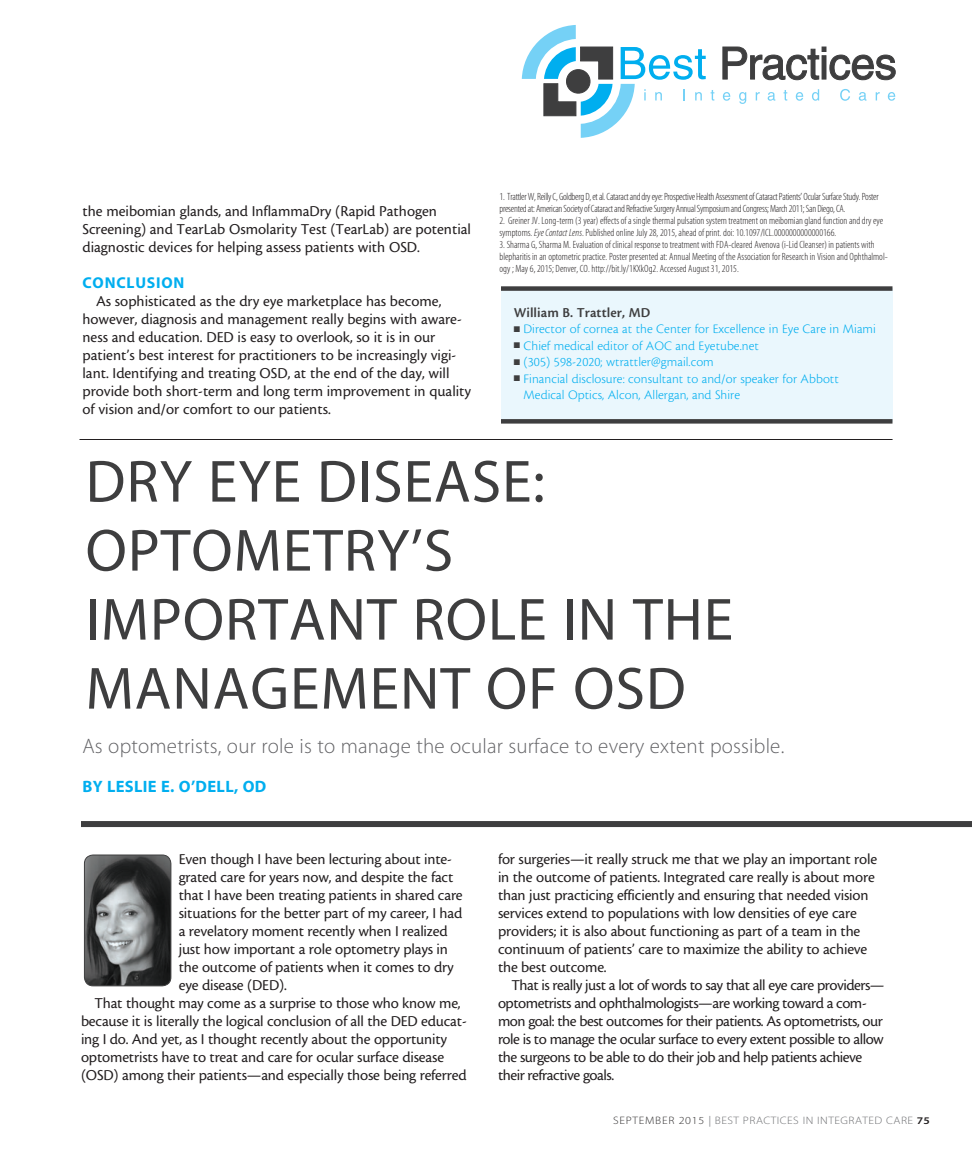
<style>
.page{position:relative;width:972px;height:1161px;background:#fff}
.page>*{position:absolute;margin:0;border:0;box-sizing:border-box;transform-origin:0 0}
.headline{font:60px/69px "Myriad MM 400 600";letter-spacing:.015em;color:#3e3e3f}
.deck{font:21px "Myriad MM 215 600";letter-spacing:.01em;color:#636366}
.author{font:16.5px "Myriad MM 700 600";letter-spacing:.02em;color:#00aeef}
.body{font:15.75px/18px "Cronos MM 408 10";letter-spacing:-.01em;color:#231f20}
.body-2{font:15.75px/18px "Cronos MM 408 10";letter-spacing:-.03em;color:#231f20}
.body_first{font:15.75px/18px "Cronos MM 408 10";letter-spacing:-.01em;color:#231f20}
.subhead{font:15.75px "Myriad MM 700 600";letter-spacing:.05em;color:#00aeef}
.bio_name{font:14.25px "Cronos MM 574 9";letter-spacing:.005em;color:#3e3e3f}
.bio_info{font:13.5px/16.5px "Cronos MM 250 9";letter-spacing:.005em;color:#00aeef}
.t1{font:10.8px "Myriad MM 215 600";letter-spacing:.04em;color:#6c6d70;scale:1.11 1}
.footnote{font:10.5px/12px "Myriad MM 215 300";color:#231f20}
.footnote-2{font:10.5px/12px "Myriad MM 215 300";letter-spacing:-.025em;color:#231f20}
.s1{font-family:"Myriad MM It 215 300"}
.s2{color:#3e3e3f}
.s3{color:#312f30}
.s4{font-family:"Myriad MM 400 600";color:#939598}
.s5{font-family:"Myriad MM 565 600";font-size:10.2px;color:#231f20}
</style>
<div class="page">
<svg style="left:723px;top:92px;width:7px;height:9px"></svg>
<svg style="left:739px;top:92px;width:7px;height:12px"></svg>
<svg style="left:756px;top:92px;width:4px;height:8px"></svg>
<svg style="left:768px;top:92px;width:7px;height:9px"></svg>
<svg style="left:784px;top:90px;width:3px;height:11px"></svg>
<svg style="left:796px;top:92px;width:7px;height:9px"></svg>
<svg style="left:812px;top:89px;width:7px;height:12px"></svg>
<svg style="left:840px;top:89px;width:10px;height:12px"></svg>
<svg style="left:859px;top:92px;width:8px;height:9px"></svg>
<svg style="left:876px;top:92px;width:4px;height:8px"></svg>
<svg style="left:888px;top:92px;width:7px;height:9px"></svg>
<svg style="left:522px;top:25px;width:192px;height:113px"></svg>
<svg style="left:722px;top:46px;width:174px;height:35px"></svg>
<div style="left:501px;top:291px;width:391px;height:128px;background:#eaf7fd"></div>
<div style="left:501px;top:286px;width:391px;height:5px;background:#3e3e3f"></div>
<div style="left:501px;top:419px;width:391px;height:5px;background:#3e3e3f"></div>
<div style="left:81px;top:821px;width:891px;height:6px;background:#3e3e3f"></div>
<img style="left:84px;top:855px;width:87px;height:131px">
<div style="left:84px;top:855px;width:87px;height:131px;border:1px solid #3e3e3f;border-radius:9px"></div>
<hr style="left:80px;top:439px;width:813px;height:1px;background:#231f20">
<p class="body" style="left:82px;top:202px;width:390px">the meibomian glands, and InflammaDry (Rapid Pathogen<br>Screening) and TearLab Osmolarity Test (TearLab) are potential diagnostic devices for helping assess patients with OSD.</p>
<p class="subhead" style="left:82px;top:275px;width:103px">CONCLUSION</p>
<p class="body" style="left:82px;top:292px;width:390px;text-indent:14px">As sophisticated as the dry eye marketplace has become, however, diagnosis and management really begins with aware&shy;ness and education. DED is easy to overlook, so it is in our patient’s best interest for practitioners to be increasingly vigi&shy;lant. Identifying and treating OSD, at the end of the day, will provide both short-term and long term improvement in quality of vision and/or comfort to our patients.</p>
<p class="footnote-2" style="left:500px;top:191px;width:381px">1. Trattler W, Reilly C, Goldberg D, et al. Cataract and dry eye: Prospective Health Assessment of Cataract Patients’ Ocular Surface Study. Poster presented at: American Society of Cataract and Refractive Surgery Annual Symposium and Congress; March 2011; San Diego, CA.</p>
<p class="footnote" style="left:500px;top:215px;width:385px">2. Greiner JV. Long-term (3 year) effects of a single thermal pulsation system treatment on meibomian gland function and dry eye symptoms. <span class="s1">Eye Contact Lens</span>. Published online July 28, 2015, ahead of print. doi: 10.1097/ICL.0000000000000166.</p>
<p class="footnote" style="left:500px;top:239px;width:390px">3. Sharma G, Sharma M. Evaluation of clinical response to treatment with FDA-cleared Avenova (i-Lid Cleanser) in patients with blepharitis in an optometric practice. Poster presented at: Annual Meeting of the Association for Research in Vision and Ophthalmol&shy;ogy ; May 6, 2015; Denver, CO. http://bit.ly/1KXkOg2. Accessed August 31, 2015.</p>
<p class="bio_name" style="left:514px;top:305px;width:138px">William B. Trattler, MD</p>
<p class="bio_info" style="left:514px;top:321px;width:364px"><span class="s2">■</span> Director of cornea at the Center for Excellence in Eye Care in Miami</p>
<p class="bio_info" style="left:514px;top:337px;width:247px"><span class="s2">■</span> Chief medical editor of AOC and Eyetube.net</p>
<p class="bio_info" style="left:514px;top:354px;width:202px"><span class="s2">■</span> (305) 598-2020; wtrattler@gmail.com</p>
<p class="bio_info" style="left:524px;top:370px;width:317px;text-indent:-10px"><span class="s2">■</span> Financial disclosure: consultant to and/or speaker for Abbott<br>Medical Optics, Alcon, Allergan, and Shire</p>
<p class="headline" style="left:86px;top:450px;width:649px">DRY EYE DISEASE:<br>OPTOMETRY’S<br>IMPORTANT ROLE IN THE<br>MANAGEMENT OF OSD</p>
<p class="deck" style="left:82px;top:736px;width:703px">As optometrists, our role is to manage the ocular surface to every extent possible.</p>
<p class="author" style="left:82px;top:779px;width:185px">BY LESLIE E. O’DELL, OD</p>
<p class="body_first" style="left:179px;top:850px;width:285px">Even though I have been lecturing about inte&shy;grated care for years now, and despite the fact that I have been treating patients in shared care situations for the better part of my career, I had a revelatory moment recently when I realized just how important a role optometry plays in the outcome of patients when it comes to dry eye disease (DED).</p>
<p class="body" style="left:81px;top:994px;width:387px;text-indent:14px">That thought may come as a surprise to those who know me, because it is literally the logical conclusion of all the DED educat&shy;ing I do. And yet, as I thought recently about the opportunity optometrists have to treat and care for ocular surface disease (OSD) among their patients—and especially those being referred</p>
<p class="body" style="left:498px;top:850px;width:381px">for surgeries—it really struck me that we play an important role in the outcome of patients. Integrated care really is about more than just practicing efficiently and ensuring that needed vision services extend to populations with low densities of eye care providers; it is also about functioning as part of a team in the continuum of patients’ care to maximize the ability to achieve the best outcome.</p>
<p class="body-2" style="left:498px;top:976px;width:388px;text-indent:14px">That is really just a lot of words to say that all eye care providers— optometrists and ophthalmologists—are working toward a com&shy;mon goal: the best outcomes for their patients. As optometrists, our role is to manage the ocular surface to every extent possible to allow the surgeons to be able to do their job and help patients achieve their refractive goals.</p>
<p class="t1" style="left:613px;top:1115px;width:287px"><span class="s3">SEPTEMBER 2015</span> <span class="s4">|</span> BEST PRACTICES IN INTEGRATED CARE <span class="s5">75</span></p>
</div>
